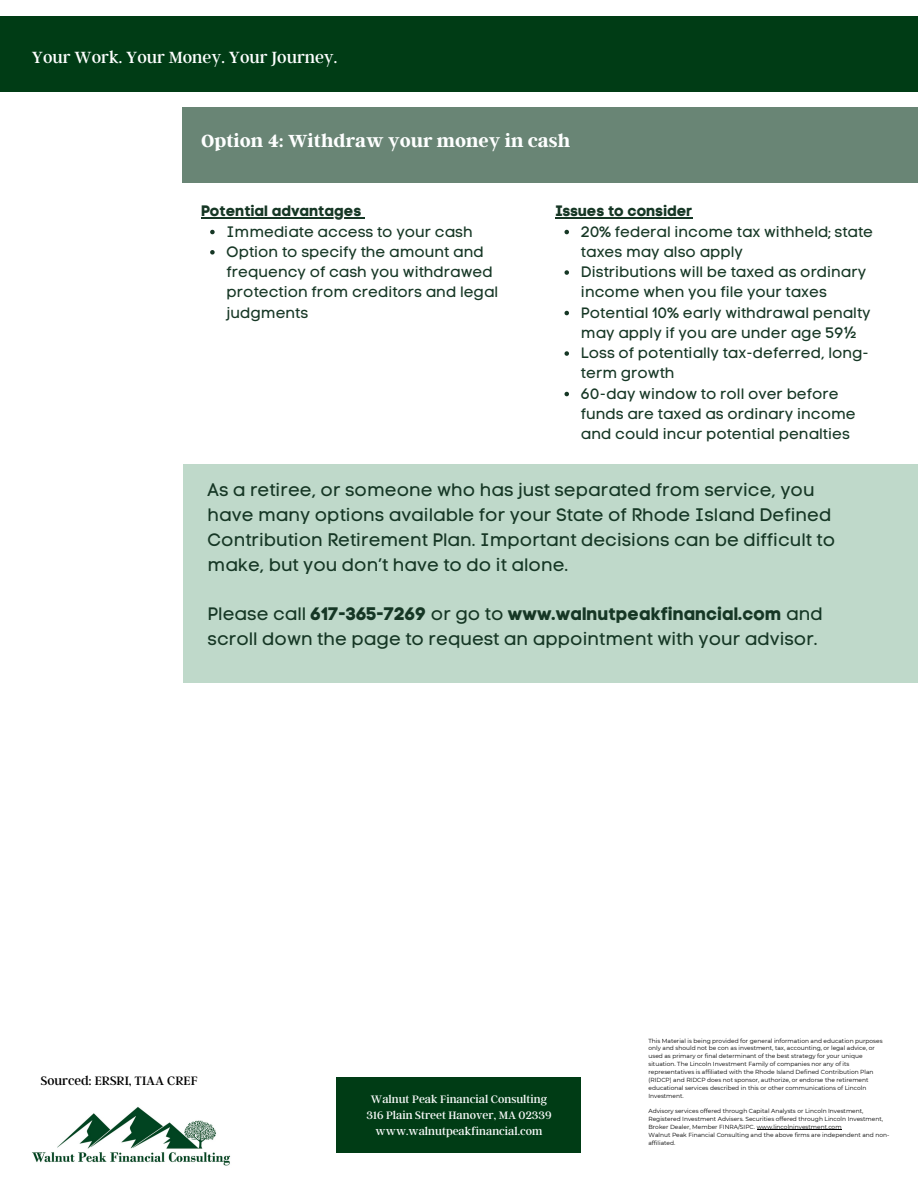
<style>
.page{position:relative;width:918px;height:1188px;background:#fff}
.page>*{position:absolute;margin:0;border:0;box-sizing:border-box;transform-origin:0 0}
.t1{font:700 19.5px "Argent CF";color:#feffff}
.t2{font:18px/24.8px "Code Pro Normal LC";color:#163725}
.t3{font:18px "Argent CF";color:#feffff}
.t4{font:15px/20.2px "Code Pro Normal LC";color:#163725}
.t5{font:15px "Code Pro Bold LC";color:#163725}
.t6{font:13.5px "Argent CF";color:#000}
.t7{font:12px "Argent CF";color:#f7f9f8}
.t8{font:5.85px/7.8px "Montserrat";color:#000}
.s1{font-family:"Code Pro Bold LC"}
</style>
<div class="page">
<div style="left:0;top:17px;width:918px;height:75px;background:#003c15"></div>
<div style="left:183px;top:107px;width:735px;height:75px;background:#698575"></div>
<svg style="left:210px;top:230px;width:5px;height:4px"></svg>
<svg style="left:210px;top:250px;width:5px;height:5px"></svg>
<hr style="left:201px;top:217px;width:160px;height:2px;background:#163725">
<svg style="left:565px;top:230px;width:4px;height:4px"></svg>
<svg style="left:565px;top:270px;width:4px;height:5px"></svg>
<svg style="left:565px;top:311px;width:4px;height:4px"></svg>
<svg style="left:565px;top:351px;width:4px;height:5px"></svg>
<svg style="left:565px;top:392px;width:4px;height:4px"></svg>
<hr style="left:556px;top:217px;width:137px;height:2px;background:#163725">
<div style="left:183px;top:465px;width:735px;height:218px;background:#bfd9ca"></div>
<img style="left:32px;top:1107px;width:199px;height:59px">
<hr style="left:757px;top:1130px;width:85px;height:1px;background:#000">
<div style="left:337px;top:1078px;width:244px;height:75px;background:#003c15"></div>
<p class="t3" style="left:32px;top:46px;width:307px">Your Work. Your Money. Your Journey.</p>
<p class="t1" style="left:201px;top:128px;width:371px">Option 4: Withdraw your money in cash</p>
<p class="t5" style="left:201px;top:202px;width:162px">Potential advantages</p>
<p class="t4" style="left:227px;top:221px;width:248px">Immediate access to your cash</p>
<p class="t4" style="left:227px;top:241px;width:273px">Option to specify the amount and frequency of cash you withdrawed protection from creditors and legal judgments</p>
<p class="t5" style="left:556px;top:202px;width:139px">Issues to consider</p>
<p class="t4" style="left:581px;top:221px;width:294px">20% federal income tax withheld; state taxes may also apply</p>
<p class="t4" style="left:581px;top:262px;width:287px">Distributions will be taxed as ordinary income when you file your taxes</p>
<p class="t4" style="left:581px;top:302px;width:291px">Potential 10% early withdrawal penalty may apply if you are under age 59½</p>
<p class="t4" style="left:581px;top:343px;width:290px">Loss of potentially tax-deferred, long&shy;term growth</p>
<p class="t4" style="left:581px;top:383px;width:276px">60-day window to roll over before funds are taxed as ordinary income and could incur potential penalties</p>
<p class="t2" style="left:208px;top:478px;width:629px">As a retiree, or someone who has just separated from service, you have many options available for your State of Rhode Island Defined Contribution Retirement Plan. Important decisions can be difficult to make, but you don’t have to do it alone.</p>
<p class="t2" style="left:208px;top:602px;width:617px">Please call <span class="s1">617-365-7269</span> or go to <span class="s1">www.walnutpeakfinancial.com</span> and scroll down the page to request an appointment with your advisor.</p>
<p class="t6" style="left:41px;top:1072px;width:158px">Sourced: ERSRI, TIAA CREF</p>
<p class="t7" style="left:371px;top:1092px;width:178px">Walnut Peak Financial Consulting</p>
<p class="t7" style="left:366px;top:1108px;width:187px">316 Plain Street Hanover, MA 02339</p>
<p class="t7" style="left:376px;top:1124px;width:168px">www.walnutpeakfinancial.com</p>
<p class="t8" style="left:648px;top:1037px;width:236px">This Material is being provided for general information and education purposes only and should not be con as investment, tax, accounting, or legal advice, or used as primary or final determinant of the best strategy for your unique situation. The Lincoln Investment Family of companies nor any of its representatives is affiliated with the Rhode Island Defined Contribution Plan (RIDCP) and RIDCP does not sponsor, authorize, or endorse the retirement educational services described in this or other communications of Lincoln Investment.</p>
<p class="t8" style="left:648px;top:1107px;width:236px">Advisory services offered through Capital Analysts or Lincoln Investment,<br>Registered Investment Advisers. Securities offered through Lincoln Investment,<br>Broker Dealer, Member FINRA/SIPC. www.lincolninvestment.com</p>
<p class="t8" style="left:648px;top:1131px;width:242px">Walnut Peak Financial Consulting and the above firms are independent and non&shy;affiliated.</p>
</div>
